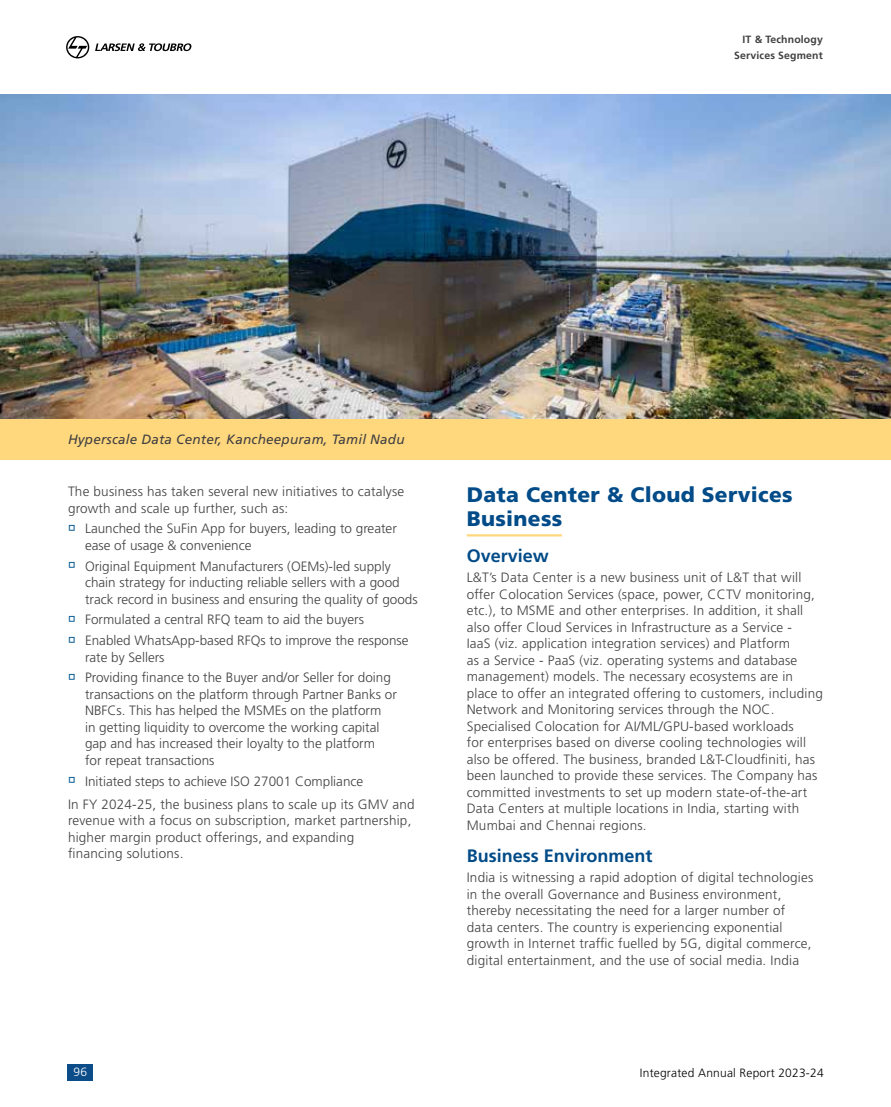
<style>
.page{position:relative;width:891px;height:1107px;background:#fff}
.page>*{position:absolute;margin:0;border:0;box-sizing:border-box;transform-origin:0 0}
.t1{font:900 21px/24px "Frutiger LT Pro";letter-spacing:.015em;color:#004b88}
.t2{font:700 18px "Frutiger LT Pro";color:#004b88}
.t3{font:300 13.5px/16.5px "Frutiger LT Pro";letter-spacing:.015em;color:#414042}
.t4{font:italic 13.5px "Frutiger LT Pro";letter-spacing:.015em;color:#414042}
.t5{font:300 12px "Frutiger LT Pro";letter-spacing:.015em;color:#000}
.t6{font:300 12px "Frutiger LT Pro";color:#fff}
.t7{font:700 10.5px/16.5px "Frutiger LT Pro";letter-spacing:.015em;color:#414042;text-align:right}
.s1{color:#005691}
</style>
<div class="page">
<div style="left:0;top:419px;width:891px;height:41px;background:#ffd77d"></div>
<svg style="left:66px;top:36px;width:23px;height:22px"></svg>
<svg style="left:95px;top:43px;width:96px;height:8px"></svg>
<div style="left:68px;top:1064px;width:25px;height:16px;background:#0c4d89"></div>
<hr style="left:467px;top:534px;width:95px;height:3px;background:#ffd77d">
<img style="left:0;top:95px;width:891px;height:324px">
<p class="t7" style="left:734px;top:31px;width:90px">IT &amp; Technology<br>Services Segment</p>
<p class="t4" style="left:68px;top:431px;width:338px">Hyperscale Data Center, Kancheepuram, Tamil Nadu</p>
<p class="t3" style="left:68px;top:483px;width:338px">The business has taken several new initiatives to catalyse growth and scale up further, such as:</p>
<p class="t3" style="left:85px;top:521px;width:313px;text-indent:-17px"><span class="s1">→</span> Launched the SuFin App for buyers, leading to greater ease of usage &amp; convenience</p>
<p class="t3" style="left:85px;top:558px;width:334px;text-indent:-17px"><span class="s1">→</span> Original Equipment Manufacturers (OEMs)-led supply chain strategy for inducting reliable sellers with a good track record in business and ensuring the quality of goods</p>
<p class="t3" style="left:68px;top:612px;width:298px"><span class="s1">→</span> Formulated a central RFQ team to aid the buyers</p>
<p class="t3" style="left:85px;top:632px;width:325px;text-indent:-17px"><span class="s1">→</span> Enabled WhatsApp-based RFQs to improve the response rate by Sellers</p>
<p class="t3" style="left:85px;top:670px;width:313px;text-indent:-17px"><span class="s1">→</span> Providing finance to the Buyer and/or Seller for doing transactions on the platform through Partner Banks or NBFCs. This has helped the MSMEs on the platform<br>in getting liquidity to overcome the working capital gap and has increased their loyalty to the platform<br>for repeat transactions</p>
<p class="t3" style="left:68px;top:770px;width:348px;line-height:23px"><span class="s1">→</span> Initiated steps to achieve ISO 27001 Compliance<br>In FY 2024-25, the business plans to scale up its GMV and</p>
<p class="t3" style="left:68px;top:812px;width:345px">revenue with a focus on subscription, market partnership, higher margin product offerings, and expanding financing solutions.</p>
<h1 class="t1" style="left:467px;top:482px;width:327px">Data Center &amp; Cloud Services<br>Business</h1>
<h2 class="t2" style="left:467px;top:545px;width:84px">Overview</h2>
<p class="t3" style="left:467px;top:570px;width:358px">L&amp;T’s Data Center is a new business unit of L&amp;T that will offer Colocation Services (space, power, CCTV monitoring, etc.), to MSME and other enterprises. In addition, it shall also offer Cloud Services in Infrastructure as a Service -<br>IaaS (viz. application integration services) and Platform<br>as a Service - PaaS (viz. operating systems and database management) models. The necessary ecosystems are in place to offer an integrated offering to customers, including Network and Monitoring services through the NOC.<br>Specialised Colocation for AI/ML/GPU-based workloads<br>for enterprises based on diverse cooling technologies will also be offered. The business, branded L&amp;T-Cloudfiniti, has been launched to provide these services. The Company has committed investments to set up modern state-of-the-art Data Centers at multiple locations in India, starting with Mumbai and Chennai regions.</p>
<h2 class="t2" style="left:467px;top:845px;width:187px">Business Environment</h2>
<p class="t3" style="left:467px;top:869px;width:348px">India is witnessing a rapid adoption of digital technologies in the overall Governance and Business environment, thereby necessitating the need for a larger number of data centers. The country is experiencing exponential growth in Internet traffic fuelled by 5G, digital commerce, digital entertainment, and the use of social media. India</p>
<p class="t6" style="left:74px;top:1065px;width:15px">96</p>
<p class="t5" style="left:640px;top:1066px;width:185px">Integrated Annual Report 2023-24</p>
</div>
